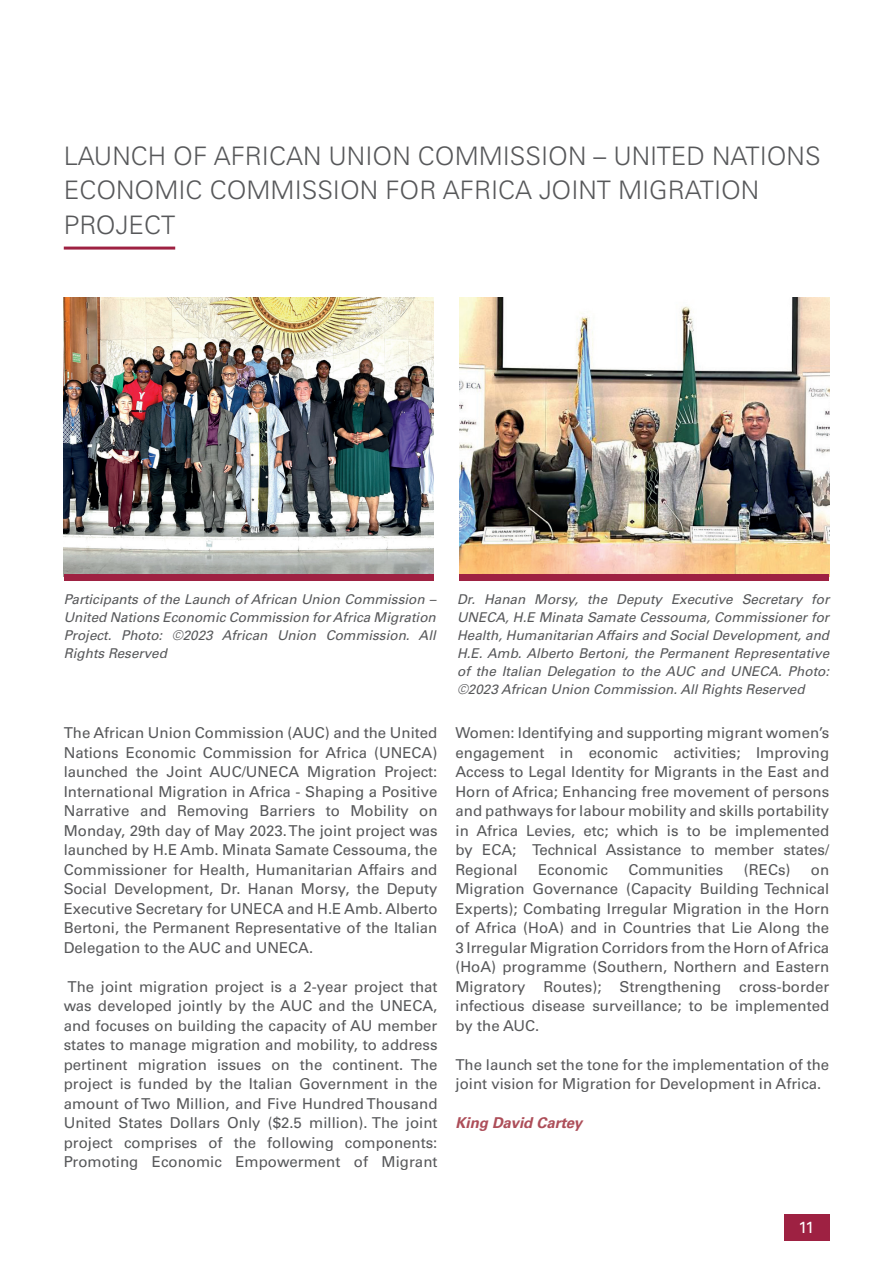
<style>
.page{position:relative;width:893px;height:1263px;background:#fff}
.page>*{position:absolute;margin:0;border:0;box-sizing:border-box;transform-origin:0 0}
.t1{font:300 25.5px/34.5px "Univers";color:#57585a}
.t2{font:16.2px "Univers";color:#fff}
.t3{font:15px/19.5px "Univers";color:#57585a;text-align:justify}
.t4{font:italic 700 15px "Univers";color:#ad4e59}
.t5{font:italic 13.5px/18px "Univers";color:#57585a;text-align:justify}
</style>
<div class="page">
<div style="left:784px;top:1214px;width:45px;height:26px;background:#9e2142"></div>
<hr style="left:64px;top:247px;width:111px;height:3px;background:#9e2142">
<img style="left:64px;top:298px;width:370px;height:276px">
<div style="left:64px;top:574px;width:370px;height:6px;background:#9e2142"></div>
<img style="left:459px;top:298px;width:370px;height:276px">
<div style="left:459px;top:574px;width:370px;height:6px;background:#9e2142"></div>
<p class="t1" style="left:64px;top:139px;width:758px">LAUNCH OF AFRICAN UNION COMMISSION – UNITED NATIONS<br>ECONOMIC COMMISSION FOR AFRICA JOINT MIGRATION<br>PROJECT</p>
<p class="t5" style="left:64px;top:591px;width:374px">Participants of the Launch of African Union Commission – United Nations Economic Commission for Africa Migration Project. Photo: ©2023 African Union Commission. All Rights Reserved</p>
<p class="t5" style="left:457px;top:591px;width:374px">Dr. Hanan Morsy, the Deputy Executive Secretary for UNECA, H.E Minata Samate Cessouma, Commissioner for Health, Humanitarian Affairs and Social Development, and H.E. Amb. Alberto Bertoni, the Permanent Representative of the Italian Delegation to the AUC and UNECA. Photo: ©2023 African Union Commission. All Rights Reserved</p>
<p class="t3" style="left:64px;top:723px;width:375px">The African Union Commission (AUC) and the United Nations Economic Commission for Africa (UNECA) launched the Joint AUC/UNECA Migration Project:<br>International Migration in Africa - Shaping a Positive Narrative and Removing Barriers to Mobility on Monday, 29th day of May 2023. The joint project was launched by H.E Amb. Minata Samate Cessouma, the Commissioner for Health, Humanitarian Affairs and Social Development, Dr. Hanan Morsy, the Deputy Executive Secretary for UNECA and H.E Amb. Alberto Bertoni, the Permanent Representative of the Italian Delegation to the AUC and UNECA.</p>
<p class="t3" style="left:64px;top:977px;width:375px">The joint migration project is a 2-year project that was developed jointly by the AUC and the UNECA, and focuses on building the capacity of AU member states to manage migration and mobility, to address pertinent migration issues on the continent. The project is funded by the Italian Government in the amount of Two Million, and Five Hundred Thousand United States Dollars Only ($2.5 million). The joint project comprises of the following components:<br>Promoting Economic Empowerment of Migrant</p>
<p class="t3" style="left:455px;top:723px;width:375px">Women: Identifying and supporting migrant women’s engagement in economic activities; Improving Access to Legal Identity for Migrants in the East and Horn of Africa; Enhancing free movement of persons and pathways for labour mobility and skills portability in Africa Levies, etc; which is to be implemented by ECA; Technical Assistance to member states/ Regional</p>
<p class="t3" style="left:538px;top:860px;width:71px">Economic</p>
<p class="t3" style="left:628px;top:860px;width:96px">Communities</p>
<p class="t3" style="left:744px;top:860px;width:48px">(RECs)</p>
<p class="t3" style="left:455px;top:860px;width:375px;text-indent:355px">on Migration Governance (Capacity Building Technical Experts); Combating Irregular Migration in the Horn of Africa (HoA) and in Countries that Lie Along the 3 Irregular Migration Corridors from the Horn of Africa (HoA) programme (Southern, Northern and Eastern Migratory Routes); Strengthening cross-border infectious disease surveillance; to be implemented by the AUC.</p>
<p class="t3" style="left:455px;top:1055px;width:375px">The launch set the tone for the implementation of the joint vision for Migration for Development in Africa.</p>
<p class="t4" style="left:455px;top:1114px;width:128px">King David Cartey</p>
<p class="t2" style="left:799px;top:1218px;width:17px">11</p>
</div>
